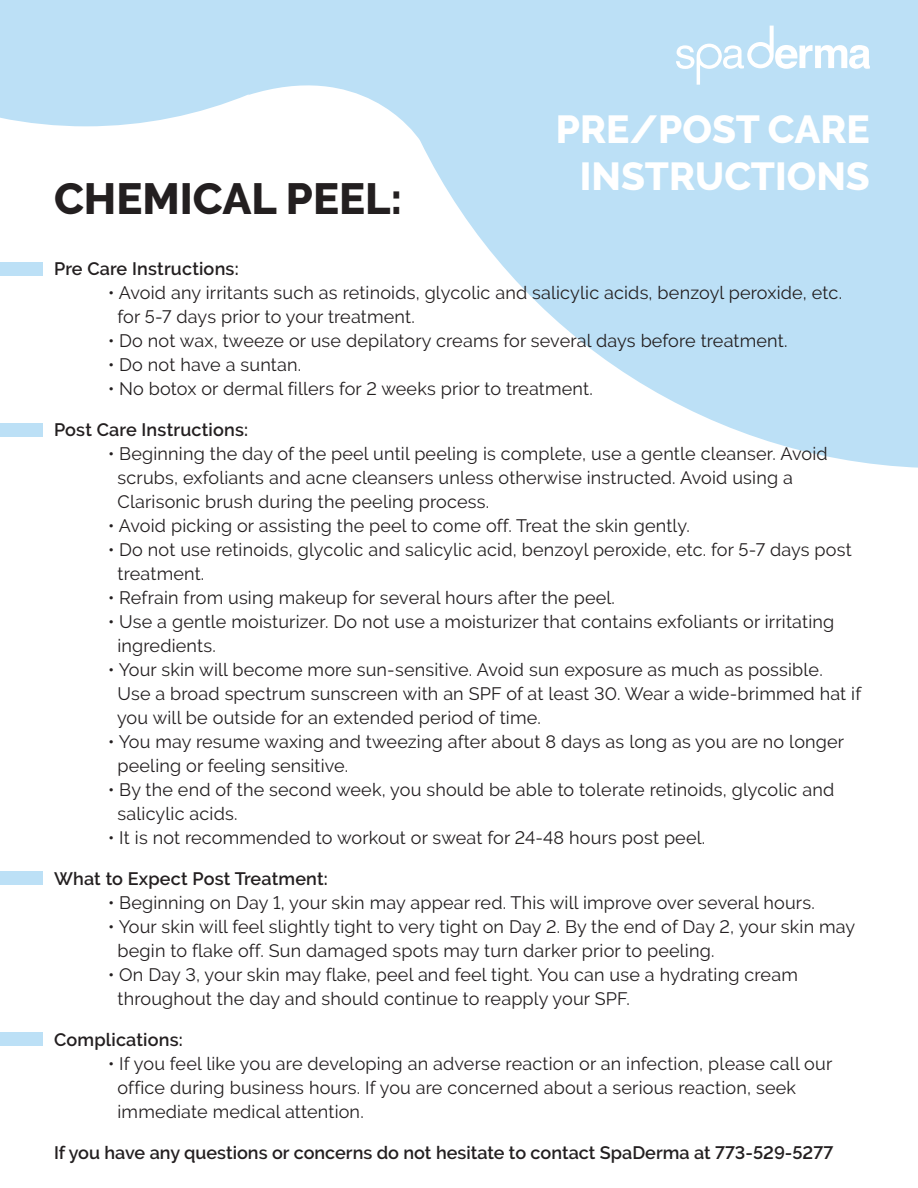
<style>
.page{position:relative;width:918px;height:1188px;background:#fff}
.page>*{position:absolute;margin:0;border:0;box-sizing:border-box;transform-origin:0 0}
.t1{font:800 43.5px "Raleway";color:#231f20}
.t2{font:800 39px/46.8px "Raleway";color:#fff;text-align:right}
.t3{font:18px/24px "Raleway";letter-spacing:.01em;color:#231f20}
.t4{font:600 18px "Raleway";color:#231f20}
</style>
<div class="page">
<svg style="left:0;top:0;width:918px;height:468px;fill:#bce0f6"></svg>
<svg style="left:676px;top:26px;width:194px;height:59px"></svg>
<div style="left:0;top:262px;width:42px;height:14px;background:#bce0f6"></div>
<div style="left:0;top:423px;width:42px;height:13px;background:#bce0f6"></div>
<div style="left:0;top:872px;width:42px;height:13px;background:#bce0f6"></div>
<div style="left:0;top:1033px;width:42px;height:13px;background:#bce0f6"></div>
<h1 class="t1" style="left:54px;top:174px;width:350px">CHEMICAL PEEL:</h1>
<h2 class="t2" style="left:556px;top:106px;width:316px">PRE/POST CARE<br>INSTRUCTIONS</h2>
<p class="t4" style="left:54px;top:259px;width:186px">Pre Care Instructions:</p>
<p class="t3" style="left:118px;top:281px;width:726px;text-indent:-10px">• Avoid any irritants such as retinoids, glycolic and salicylic acids, benzoyl peroxide, etc. for 5-7 days prior to your treatment.</p>
<p class="t3" style="left:108px;top:329px;width:681px">• Do not wax, tweeze or use depilatory creams for several days before treatment.</p>
<p class="t3" style="left:108px;top:353px;width:195px">• Do not have a suntan.</p>
<p class="t3" style="left:108px;top:377px;width:486px">• No botox or dermal fillers for 2 weeks prior to treatment.</p>
<p class="t4" style="left:54px;top:419px;width:196px">Post Care Instructions:</p>
<p class="t3" style="left:118px;top:442px;width:712px;text-indent:-10px">• Beginning the day of the peel until peeling is complete, use a gentle cleanser. Avoid scrubs, exfoliants and acne cleansers unless otherwise instructed. Avoid using a<br>Clarisonic brush during the peeling process.</p>
<p class="t3" style="left:108px;top:514px;width:583px">• Avoid picking or assisting the peel to come off. Treat the skin gently.</p>
<p class="t3" style="left:118px;top:538px;width:736px;text-indent:-10px">• Do not use retinoids, glycolic and salicylic acid, benzoyl peroxide, etc. for 5-7 days post treatment.</p>
<p class="t3" style="left:108px;top:586px;width:509px">• Refrain from using makeup for several hours after the peel.</p>
<p class="t3" style="left:118px;top:610px;width:718px;text-indent:-10px">• Use a gentle moisturizer. Do not use a moisturizer that contains exfoliants or irritating ingredients.</p>
<p class="t3" style="left:117px;top:658px;width:746px;text-indent:-9px">• Your skin will become more sun-sensitive. Avoid sun exposure as much as possible.<br>Use a broad spectrum sunscreen with an SPF of at least 30. Wear a wide-brimmed hat if you will be outside for an extended period of time.</p>
<p class="t3" style="left:118px;top:730px;width:728px;text-indent:-10px">• You may resume waxing and tweezing after about 8 days as long as you are no longer peeling or feeling sensitive.</p>
<p class="t3" style="left:118px;top:778px;width:718px;text-indent:-10px">• By the end of the second week, you should be able to tolerate retinoids, glycolic and salicylic acids.</p>
<p class="t3" style="left:108px;top:826px;width:599px">• It is not recommended to workout or sweat for 24-48 hours post peel.</p>
<p class="t4" style="left:54px;top:868px;width:275px">What to Expect Post Treatment:</p>
<p class="t3" style="left:108px;top:891px;width:708px">• Beginning on Day 1, your skin may appear red. This will improve over several hours.</p>
<p class="t3" style="left:118px;top:915px;width:739px;text-indent:-10px">• Your skin will feel slightly tight to very tight on Day 2. By the end of Day 2, your skin may begin to flake off. Sun damaged spots may turn darker prior to peeling.</p>
<p class="t3" style="left:118px;top:963px;width:682px;text-indent:-10px">• On Day 3, your skin may flake, peel and feel tight. You can use a hydrating cream throughout the day and should continue to reapply your SPF.</p>
<p class="t4" style="left:54px;top:1029px;width:130px">Complications:</p>
<p class="t3" style="left:118px;top:1051px;width:716px;text-indent:-10px">• If you feel like you are developing an adverse reaction or an infection, please call our office during business hours. If you are concerned about a serious reaction, seek immediate medical attention.</p>
<p class="t4" style="left:54px;top:1142px;width:781px">If you have any questions or concerns do not hesitate to contact SpaDerma at 773-529-5277</p>
</div>
